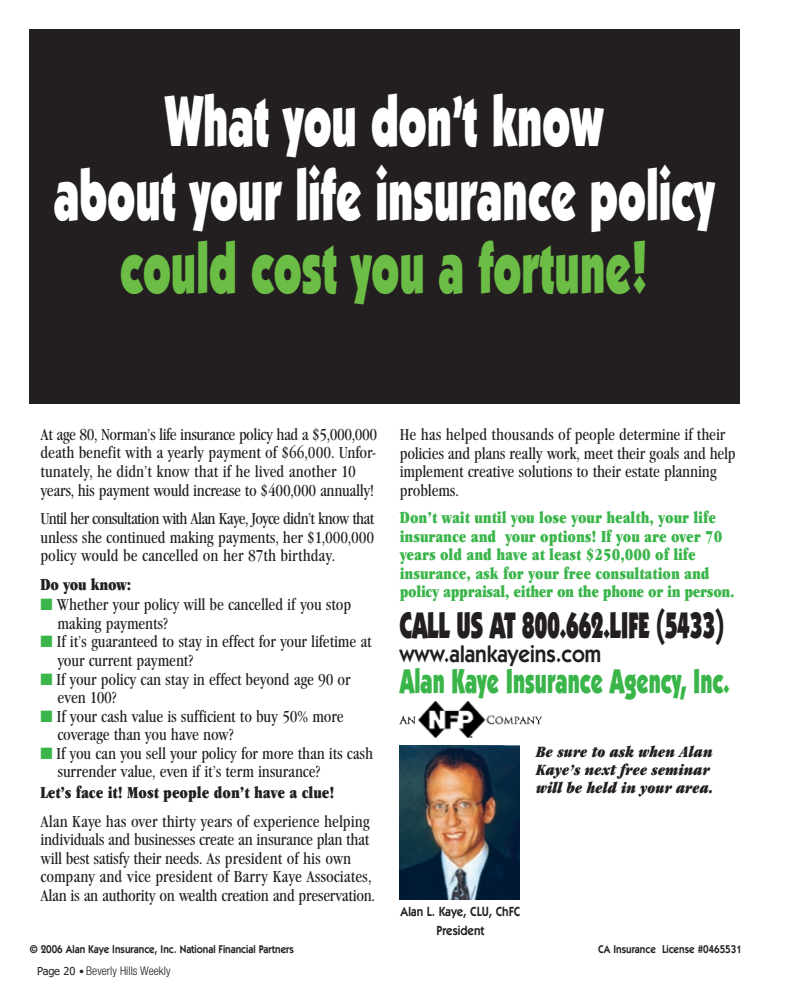
<style>
.page{position:relative;width:792px;height:1008px;background:#fff}
.page>*{position:absolute;margin:0;border:0;box-sizing:border-box;transform-origin:0 0}
.t1{font:72.1px/74.3px "Itc Kabel Ultra+AMGPRY";color:#fff;text-align:center;scale:.63 1}
.t2{font:72.1px "Itc Kabel Ultra+AMGPRY";color:#6cbd45;scale:.63 1}
.t3{font:37.2px "Itc Kabel Ultra+AMGPRY";letter-spacing:-.02em;color:#231f20;scale:.63 1}
.t4{font:34.5px "Itc Kabel Ultra+AMGPRY";color:#3ab54a;scale:.63 1}
.t5{font:23.9px "Itc Kabel Demi+FIQOZH";color:#231f20;scale:.88 1}
.t6{font:16.4px/18.6px "Garamond Cd ITC Book+OYCDXQ";letter-spacing:-.01em;color:#231f20}
.t7{font:16.4px/18.6px "Garamond Cd ITC Ultra+AYMDYZ";color:#3ab54a}
.t8{font:16.4px "Garamond Cd ITC Ultra+AYMDYZ";color:#231f20}
.t9{font:15.3px/18.4px "Garamond Cd ITC Ultra Italic+IZVQPM";color:#231f20}
.t10{font:13.3px/18.4px "Itc Kabel Demi+FIQOZH";color:#231f20;text-align:center;scale:.88 1}
.t11{font:300 condensed 12px "Helvetica Neue";color:#231f20}
.t12{font:11.3px "Itc Kabel Demi+FIQOZH";color:#231f20;scale:.88 1}
.s1{color:#3ab54a}
.s2{font-family:"Tahoma";font-weight:400;font-stretch:normal;font-size:11px}
.s3{font-weight:700;font-size:10px}
</style>
<div class="page">
<div style="left:29px;top:29px;width:711px;height:375px;background:#231f20"></div>
<img style="left:401px;top:702px;width:140px;height:18px">
<img style="left:399px;top:720px;width:141px;height:18px">
<img style="left:400px;top:746px;width:120px;height:153px">
<h1 class="t1" style="left:54px;top:90px;width:1050px">What you don’t know<br>about your life insurance policy</h1>
<h1 class="t2" style="left:120px;top:242px;width:840px">could cost you a fortune!</h1>
<p class="t6" style="left:41px;top:427px;width:338px">At age 80, Norman’s life insurance policy had a $5,000,000 death benefit with a yearly payment of $66,000. Unfor&shy;tunately, he didn’t know that if he lived another 10 years, his payment would increase to $400,000 annually!</p>
<p class="t6" style="left:41px;top:511px;width:335px;text-align:justify">Until her consultation with Alan Kaye, Joyce didn’t know that unless she continued making payments, her $1,000,000 policy would be cancelled on her 87th birthday.</p>
<p class="t8" style="left:41px;top:579px;width:92px">Do you know:</p>
<p class="t6" style="left:57px;top:597px;width:295px;text-indent:-17px"><span class="s1">■</span> Whether your policy will be cancelled if you stop making payments?</p>
<p class="t6" style="left:57px;top:635px;width:316px;text-indent:-17px"><span class="s1">■</span> If it’s guaranteed to stay in effect for your lifetime at your current payment?</p>
<p class="t6" style="left:57px;top:672px;width:295px;text-indent:-17px"><span class="s1">■</span> If your policy can stay in effect beyond age 90 or even 100?</p>
<p class="t6" style="left:57px;top:709px;width:288px;text-indent:-17px"><span class="s1">■</span> If your cash value is sufficient to buy 50% more coverage than you have now?</p>
<p class="t6" style="left:57px;top:746px;width:317px;text-indent:-17px"><span class="s1">■</span> If you can you sell your policy for more than its cash surrender value, even if it’s term insurance?</p>
<p class="t8" style="left:41px;top:787px;width:296px">Let’s face it! Most people don’t have a clue!</p>
<p class="t6" style="left:41px;top:814px;width:336px">Alan Kaye has over thirty years of experience helping individuals and businesses create an insurance plan that will best satisfy their needs. As president of his own company and vice president of Barry Kaye Associates, Alan is an authority on wealth creation and preservation.</p>
<p class="t6" style="left:400px;top:427px;width:337px">He has helped thousands of people determine if their policies and plans really work, meet their goals and help implement creative solutions to their estate planning problems.</p>
<p class="t7" style="left:400px;top:510px;width:336px">Don’t wait until you lose your health, your life insurance and your options! If you are over 70 years old and have at least $250,000 of life insurance, ask for your free consultation and policy appraisal, either on the phone or in person.</p>
<h2 class="t3" style="left:400px;top:611px;width:517px">CALL US AT 800.662.LIFE (5433)</h2>
<h3 class="t5" style="left:400px;top:645px;width:231px">www.alankayeins.com</h3>
<h3 class="t4" style="left:400px;top:668px;width:525px">Alan Kaye Insurance Agency, Inc.</h3>
<p class="t9" style="left:536px;top:744px;width:179px">Be sure to ask when Alan<br>Kaye’s next free seminar will be held in your area.</p>
<p class="t10" style="left:401px;top:904px;width:138px">Alan L. Kaye, CLU, ChFC<br>President</p>
<p class="t12" style="left:30px;top:945px;width:302px">© 2006 Alan Kaye Insurance, Inc. National Financial Partners</p>
<p class="t12" style="left:598px;top:945px;width:165px">CA Insurance License #0465531</p>
<p class="t11" style="left:37px;top:967px;width:135px"><span class="s2">Page 20</span> <span class="s3">•</span> Beverly Hills Weekly</p>
</div>
